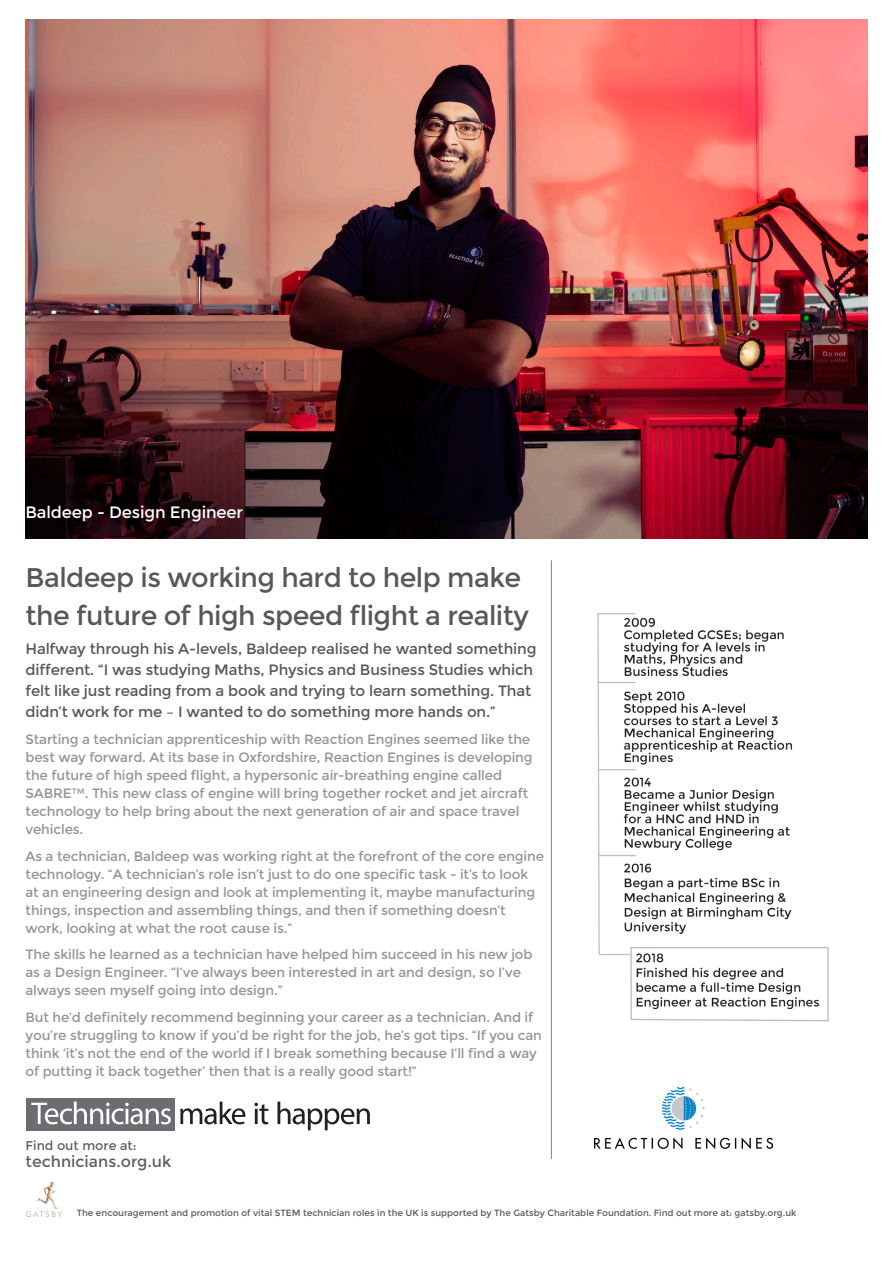
<style>
.page{position:relative;width:893px;height:1263px;background:#fff}
.page>*{position:absolute;margin:0;border:0;box-sizing:border-box;transform-origin:0 0}
.t1{font:27px/37.5px "Montserrat";letter-spacing:-.02em;color:#57585a}
.t2{font:16.5px "Montserrat";letter-spacing:-.01em;color:#fff}
.t3{font:15.75px "Montserrat";color:#5f5f62}
.t4{font:15px/21px "Montserrat";letter-spacing:-.01em;color:#57585a}
.t5{font:13.5px/18px "Montserrat";letter-spacing:-.01em;color:#939598}
.t6{font:12.75px "Montserrat";color:#5f5f62}
.t7{font:9px "Montserrat";color:#57585a}
</style>
<div class="page">
<img style="left:26px;top:20px;width:841px;height:519px">
<hr style="left:551px;top:560px;width:1px;height:599px;background:#808285">
<img style="left:597px;top:613px;width:232px;height:409px">
<div style="left:26px;top:1098px;width:149px;height:32px;background:#6c6d70"></div>
<svg style="left:31px;top:1101px;width:140px;height:23px"></svg>
<svg style="left:180px;top:1101px;width:65px;height:23px"></svg>
<svg style="left:254px;top:1103px;width:14px;height:21px"></svg>
<svg style="left:277px;top:1101px;width:93px;height:29px"></svg>
<img style="left:595px;top:1087px;width:178px;height:61px">
<img style="left:27px;top:1182px;width:34px;height:35px">
<p class="t2" style="left:26px;top:502px;width:219px">Baldeep - Design Engineer</p>
<p class="t1" style="left:26px;top:559px;width:505px">Baldeep is working hard to help make the future of high speed flight a reality</p>
<p class="t4" style="left:26px;top:639px;width:513px">Halfway through his A-levels, Baldeep realised he wanted something different. “I was studying Maths, Physics and Business Studies which felt like just reading from a book and trying to learn something. That didn’t work for me – I wanted to do something more hands on.”</p>
<p class="t5" style="left:26px;top:730px;width:509px">Starting a technician apprenticeship with Reaction Engines seemed like the best way forward. At its base in Oxfordshire, Reaction Engines is developing the future of high speed flight, a hypersonic air-breathing engine called SABRE™. This new class of engine will bring together rocket and jet aircraft technology to help bring about the next generation of air and space travel vehicles.</p>
<p class="t5" style="left:26px;top:847px;width:520px">As a technician, Baldeep was working right at the forefront of the core engine technology. “A technician’s role isn’t just to do one specific task - it’s to look at an engineering design and look at implementing it, maybe manufacturing things, inspection and assembling things, and then if something doesn’t work, looking at what the root cause is.”</p>
<p class="t5" style="left:26px;top:945px;width:509px">The skills he learned as a technician have helped him succeed in his new job as a Design Engineer. “I’ve always been interested in art and design, so I’ve always seen myself going into design.”</p>
<p class="t5" style="left:26px;top:1008px;width:518px">But he’d definitely recommend beginning your career as a technician. And if you’re struggling to know if you’d be right for the job, he’s got tips. “If you can think ‘it’s not the end of the world if I break something because I’ll find a way of putting it back together’ then that is a really good start!”</p>
<p class="t6" style="left:26px;top:1138px;width:113px">Find out more at:</p>
<p class="t3" style="left:26px;top:1152px;width:147px">technicians.org.uk</p>
<p class="t7" style="left:77px;top:1207px;width:721px">The encouragement and promotion of vital STEM technician roles in the UK is supported by The Gatsby Charitable Foundation. Find out more at: gatsby.org.uk</p>
</div>
